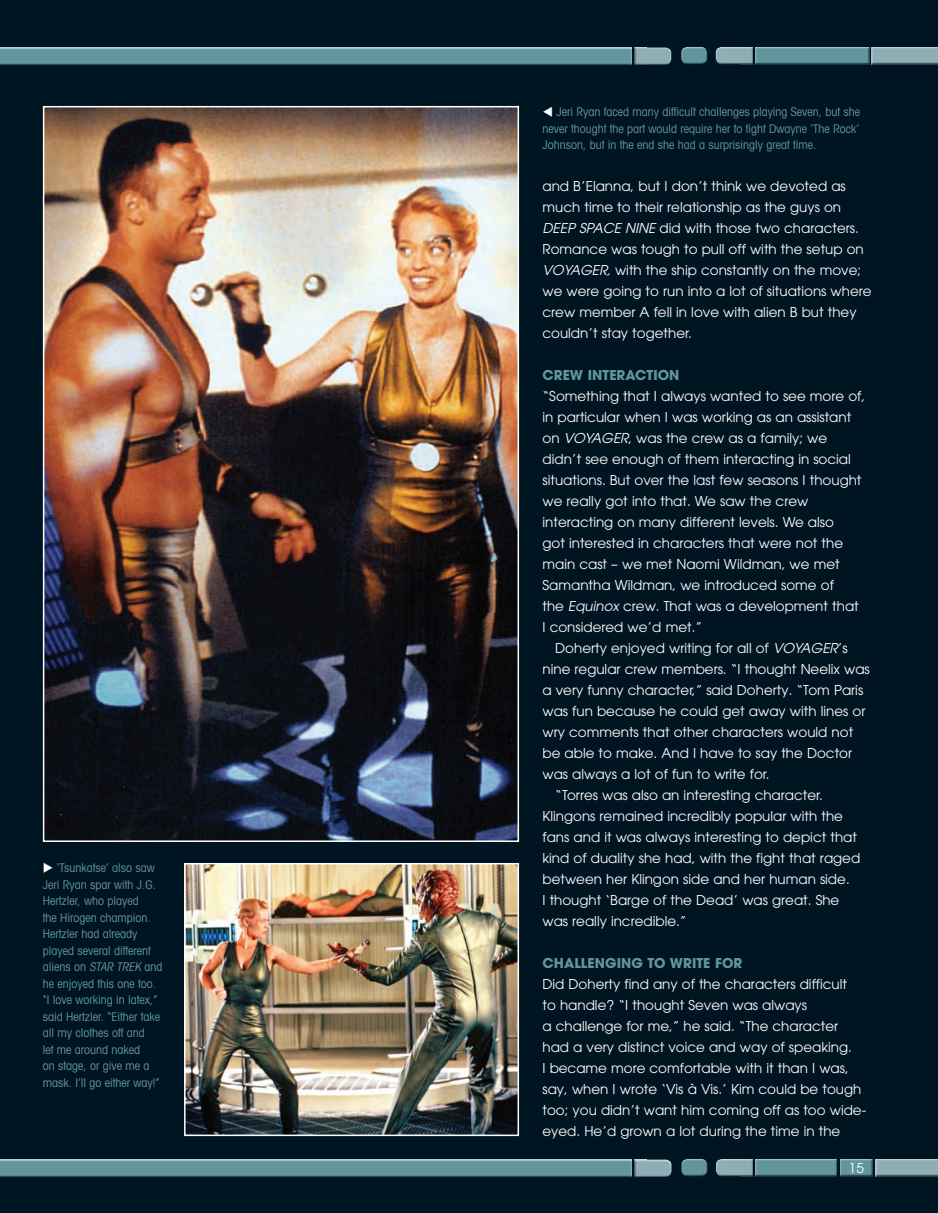
<style>
.page{position:relative;width:938px;height:1213px;background:#001522}
.page>*{position:absolute;margin:0;border:0;box-sizing:border-box;transform-origin:0 0}
.t1{font:13.5px/21px "Avant Garde";color:#fff}
.t2{font:700 13.5px "Avant Garde";letter-spacing:.005em;color:#61969e}
.t3{font:condensed 12px/16.5px "Avant Garde LT";color:#61969e;text-align:justify}
.s1{color:#fff}
.s2{font-style:italic}
.s3{font-family:"Avant Garde LT";font-style:italic}
</style>
<div class="page">
<div style="left:714px;top:46px;width:40px;height:18px;background:#231f20;opacity:.75"></div>
<div style="left:714px;top:1158px;width:40px;height:18px;background:#231f20;opacity:.75"></div>
<div style="left:633px;top:47px;width:40px;height:18px;background:#231f20;opacity:.75"></div>
<div style="left:633px;top:1158px;width:40px;height:19px;background:#231f20;opacity:.75"></div>
<div style="left:754px;top:46px;width:117px;height:19px;background:#231f20;opacity:.75"></div>
<div style="left:754px;top:1158px;width:84px;height:18px;background:#231f20;opacity:.75"></div>
<div style="left:839px;top:1158px;width:35px;height:18px;background:#231f20;opacity:.75"></div>
<div style="left:0;top:47px;width:632px;height:18px;background:#231f20;opacity:.75"></div>
<div style="left:0;top:1158px;width:632px;height:19px;background:#231f20;opacity:.75"></div>
<div style="left:870px;top:46px;width:68px;height:19px;background:#231f20;opacity:.75"></div>
<div style="left:875px;top:1158px;width:63px;height:18px;background:#231f20;opacity:.75"></div>
<div style="left:680px;top:45px;width:29px;height:17px;background:#fff;opacity:.75"></div>
<div style="left:680px;top:48px;width:30px;height:17px;background:#231f20;opacity:.75"></div>
<div style="left:681px;top:1157px;width:28px;height:17px;background:#fff;opacity:.75"></div>
<div style="left:681px;top:1160px;width:29px;height:16px;background:#231f20;opacity:.75"></div>
<img style="left:46px;top:109px;width:470px;height:730px">
<div style="left:43px;top:106px;width:476px;height:736px;border:2px solid #fff"></div>
<img style="left:187px;top:866px;width:329px;height:267px">
<div style="left:184px;top:863px;width:335px;height:273px;border:2px solid #fff"></div>
<p class="t3" style="left:43px;top:859px;width:121px;text-align:left"><span class="s1">◆</span> ‘Tsunkatse’ also saw<br>Jeri Ryan spar with J.G.<br>Hertzler, who played<br>the Hirogen champion.<br>Hertzler had already played several different aliens on <span class="s2">STAR TREK</span> and he enjoyed this one too. “I love working in latex,” said Hertzler. “Either take all my clothes off and<br>let me around naked<br>on stage, or give me a mask. I’ll go either way!”</p>
<p class="t3" style="left:542px;top:103px;width:319px"><span class="s1">▼</span> Jeri Ryan faced many difficult challenges playing Seven, but she never thought the part would require her to fight Dwayne ‘The Rock’ Johnson, but in the end she had a surprisingly great time.</p>
<p class="t1" style="left:542px;top:175px;width:331px">and B’Elanna, but I don’t think we devoted as much time to their relationship as the guys on <span class="s3">DEEP SPACE NINE</span> did with those two characters.<br>Romance was tough to pull off with the setup on <span class="s3">VOYAGER,</span> with the ship constantly on the move; we were going to run into a lot of situations where crew member A fell in love with alien B but they couldn’t stay together.</p>
<p class="t2" style="left:542px;top:366px;width:139px">CREW INTERACTION</p>
<p class="t1" style="left:542px;top:385px;width:324px">“Something that I always wanted to see more of, in particular when I was working as an assistant on <span class="s3">VOYAGER</span>, was the crew as a family; we didn’t see enough of them interacting in social situations. But over the last few seasons I thought we really got into that. We saw the crew interacting on many different levels. We also<br>got interested in characters that were not the main cast – we met Naomi Wildman, we met Samantha Wildman, we introduced some of<br>the <span class="s2">Equinox</span> crew. That was a development that I considered we’d met.”</p>
<p class="t1" style="left:555px;top:637px;width:294px">Doherty enjoyed writing for all of <span class="s3">VOYAGER</span>’s</p>
<p class="t1" style="left:542px;top:658px;width:329px">nine regular crew members. “I thought Neelix was</p>
<p class="t1" style="left:542px;top:679px;width:322px">a very funny character,” said Doherty. “Tom Paris</p>
<p class="t1" style="left:542px;top:700px;width:324px">was fun because he could get away with lines or</p>
<p class="t1" style="left:542px;top:721px;width:312px">wry comments that other characters would not</p>
<p class="t1" style="left:542px;top:742px;width:311px">be able to make. And I have to say the Doctor</p>
<p class="t1" style="left:542px;top:763px;width:229px">was always a lot of fun to write for.</p>
<p class="t1" style="left:555px;top:784px;width:269px">“Torres was also an interesting character.</p>
<p class="t1" style="left:542px;top:805px;width:302px">Klingons remained incredibly popular with the</p>
<p class="t1" style="left:542px;top:826px;width:316px">fans and it was always interesting to depict that</p>
<p class="t1" style="left:542px;top:847px;width:319px">kind of duality she had, with the fight that raged</p>
<p class="t1" style="left:542px;top:868px;width:309px">between her Klingon side and her human side.</p>
<p class="t1" style="left:542px;top:889px;width:298px">I thought ‘Barge of the Dead’ was great. She</p>
<p class="t1" style="left:542px;top:910px;width:145px">was really incredible.”</p>
<p class="t2" style="left:542px;top:954px;width:201px">CHALLENGING TO WRITE FOR</p>
<p class="t1" style="left:542px;top:973px;width:325px">Did Doherty find any of the characters difficult<br>to handle? “I thought Seven was always<br>a challenge for me,” he said. “The character had a very distinct voice and way of speaking.<br>I became more comfortable with it than I was, say, when I wrote ‘Vis à Vis.’ Kim could be tough too; you didn’t want him coming off as too wide&shy;eyed. He’d grown a lot during the time in the</p>
<p class="t1" style="left:849px;top:1157px;width:16px">15</p>
</div>
